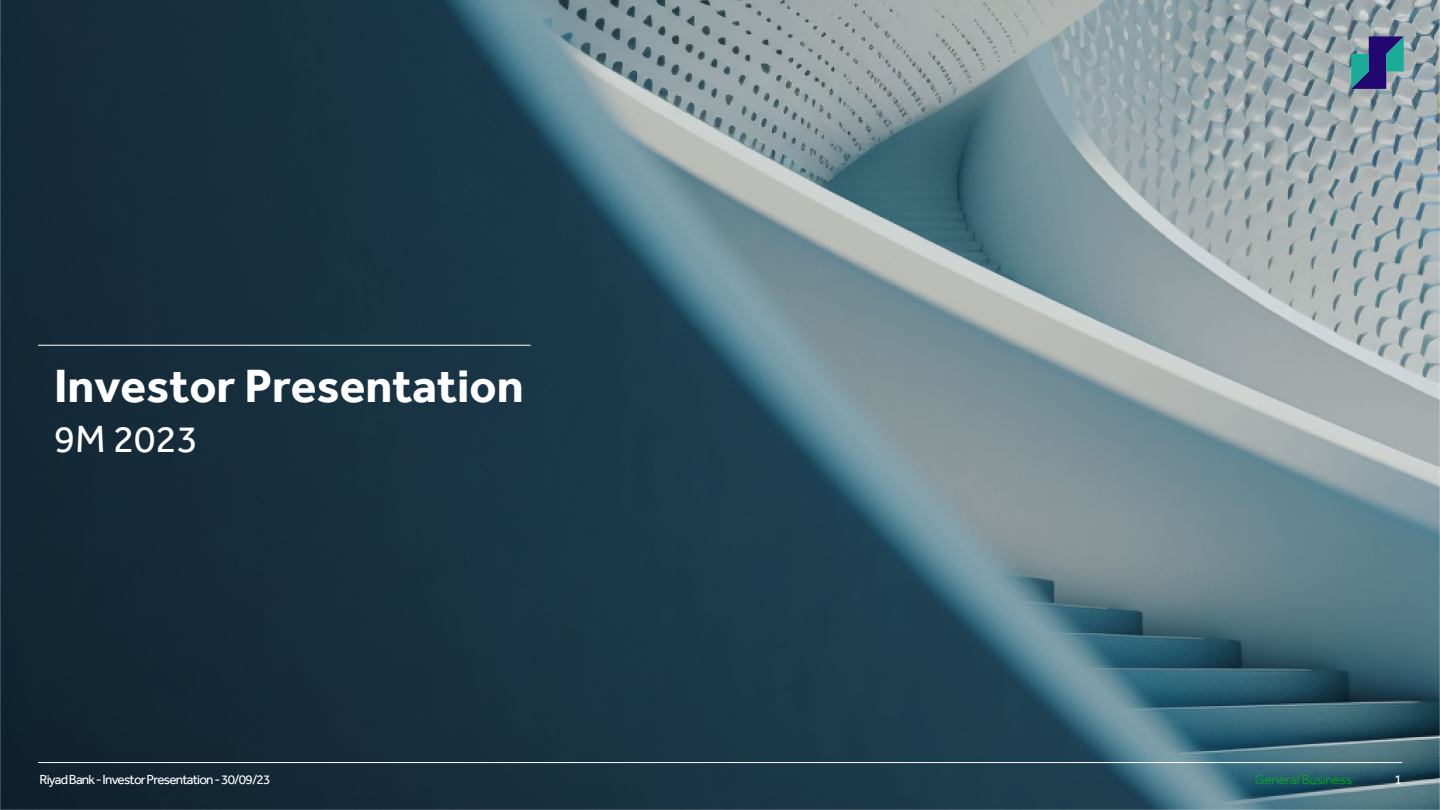
<style>
.page{position:relative;width:1440px;height:810px;background:#fff}
.page>*{position:absolute;margin:0;border:0;box-sizing:border-box;transform-origin:0 0}
.t1{font:700 48px "Effra";color:#fff}
.t2{font:39px "Effra";color:#fff}
.t3{font:13.5px "Effra";letter-spacing:-.06em;color:#fff}
.t4{font:300 13.5px "Effra";color:#00c000}
</style>
<div class="page">
<img style="left:0;top:0;width:1440px;height:810px">
<svg style="left:1351px;top:36px;width:53px;height:53px;background:#3d648c"></svg>
<hr style="left:38px;top:762px;width:1364px;height:1px;background:#fff">
<hr style="left:38px;top:345px;width:493px;height:1px;background:#fff">
<h1 class="t1" style="left:54px;top:357px;width:471px">Investor Presentation</h1>
<p class="t2" style="left:54px;top:416px;width:145px">9M 2023</p>
<p class="t4" style="left:1255px;top:772px;width:99px">General Business</p>
<p class="t3" style="left:40px;top:772px;width:232px">Riyad Bank -Investor Presentation -30/09/23</p>
<p class="t3" style="left:1395px;top:772px;width:9px">1</p>
</div>
